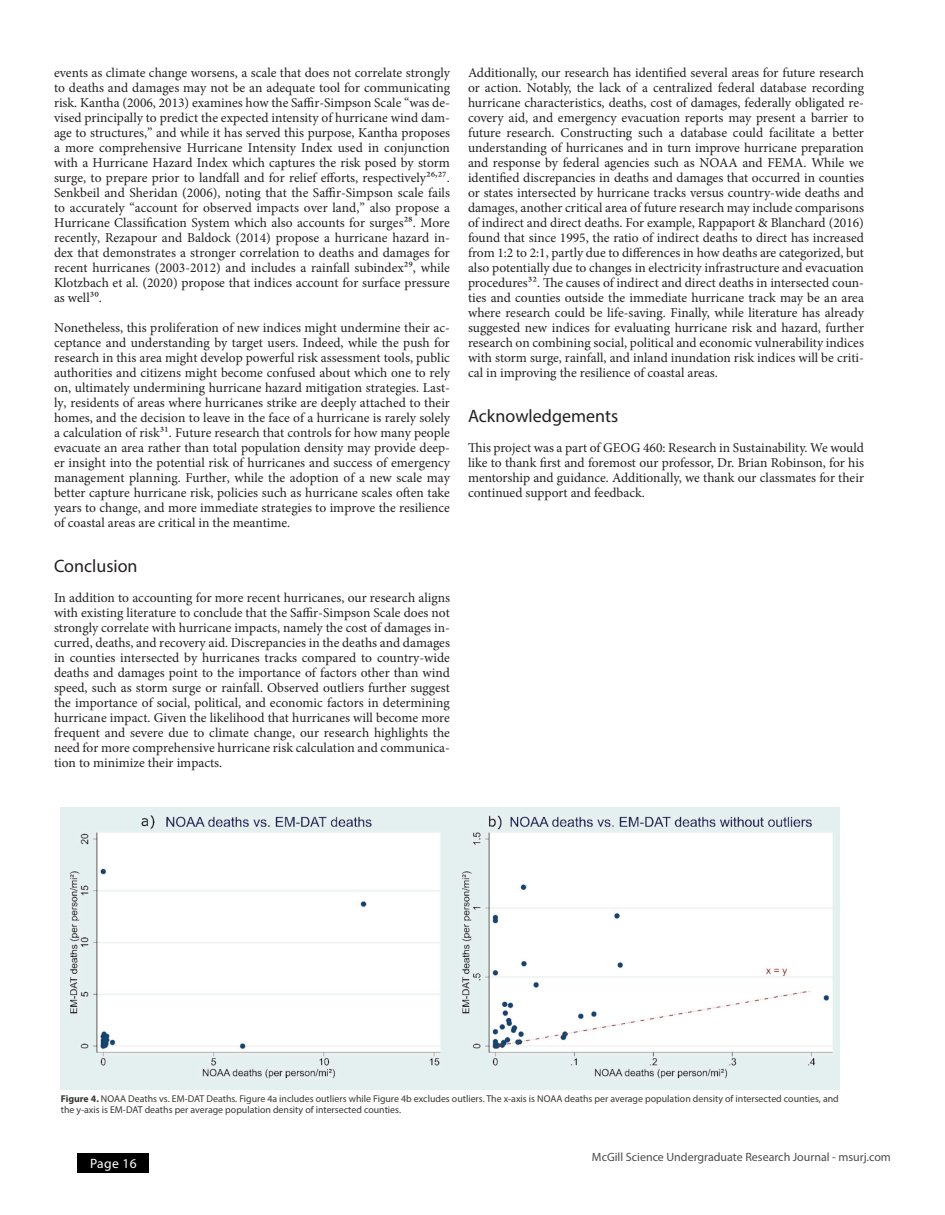
<style>
.page{position:relative;width:945px;height:1215px;background:#fff}
.page>*{position:absolute;margin:0;border:0;box-sizing:border-box;transform-origin:0 0}
.t1{font:18px "Myriad Pro";color:#231f20}
.t2{font:13.5px/15px "Minion Pro";color:#231f20;text-align:justify}
.t3{font:13.5px "Myriad Pro";color:#fff}
.t4{font:12px "Myriad Pro";color:#4b4c4d}
.t5{font:9.9px/11.9px "Myriad Pro";color:#383839}
.s1{font-weight:700}
</style>
<div class="page">
<div style="left:77px;top:1154px;width:72px;height:19px;background:#000"></div>
<img style="left:61px;top:807px;width:778px;height:282px">
<p class="t2" style="left:54px;top:66px;width:398px">events as climate change worsens, a scale that does not correlate strongly to deaths and damages may not be an adequate tool for communicating risk. Kantha (2006, 2013) examines how the Saffir-Simpson Scale “was de&shy;vised principally to predict the expected intensity of hurricane wind dam&shy;age to structures,” and while it has served this purpose, Kantha proposes a more comprehensive Hurricane Intensity Index used in conjunction with a Hurricane Hazard Index which captures the risk posed by storm surge, to prepare prior to landfall and for relief efforts, respectively26,27.<br>Senkbeil and Sheridan (2006), noting that the Saffir-Simpson scale fails to accurately “account for observed impacts over land,” also propose a Hurricane Classification System which also accounts for surges28. More recently, Rezapour and Baldock (2014) propose a hurricane hazard in&shy;dex that demonstrates a stronger correlation to deaths and damages for recent hurricanes (2003-2012) and includes a rainfall subindex29, while Klotzbach et al. (2020) propose that indices account for surface pressure as well30.</p>
<p class="t2" style="left:54px;top:321px;width:398px">Nonetheless, this proliferation of new indices might undermine their ac&shy;ceptance and understanding by target users. Indeed, while the push for research in this area might develop powerful risk assessment tools, public authorities and citizens might become confused about which one to rely on, ultimately undermining hurricane hazard mitigation strategies. Last&shy;ly, residents of areas where hurricanes strike are deeply attached to their homes, and the decision to leave in the face of a hurricane is rarely solely a calculation of risk31. Future research that controls for how many people evacuate an area rather than total population density may provide deep&shy;er insight into the potential risk of hurricanes and success of emergency management planning. Further, while the adoption of a new scale may better capture hurricane risk, policies such as hurricane scales often take years to change, and more immediate strategies to improve the resilience of coastal areas are critical in the meantime.</p>
<p class="t1" style="left:54px;top:555px;width:85px">Conclusion</p>
<p class="t2" style="left:54px;top:591px;width:398px">In addition to accounting for more recent hurricanes, our research aligns with existing literature to conclude that the Saffir-Simpson Scale does not strongly correlate with hurricane impacts, namely the cost of damages in&shy;curred, deaths, and recovery aid. Discrepancies in the deaths and damages in counties intersected by hurricanes tracks compared to country-wide deaths and damages point to the importance of factors other than wind speed, such as storm surge or rainfall. Observed outliers further suggest the importance of social, political, and economic factors in determining hurricane impact. Given the likelihood that hurricanes will become more frequent and severe due to climate change, our research highlights the need for more comprehensive hurricane risk calculation and communica&shy;tion to minimize their impacts.</p>
<p class="t2" style="left:468px;top:66px;width:398px">Additionally, our research has identified several areas for future research or action. Notably, the lack of a centralized federal database recording hurricane characteristics, deaths, cost of damages, federally obligated re&shy;covery aid, and emergency evacuation reports may present a barrier to future research. Constructing such a database could facilitate a better understanding of hurricanes and in turn improve hurricane preparation and response by federal agencies such as NOAA and FEMA. While we identified discrepancies in deaths and damages that occurred in counties or states intersected by hurricane tracks versus country-wide deaths and damages, another critical area of future research may include comparisons of indirect and direct deaths. For example, Rappaport &amp; Blanchard (2016) found that since 1995, the ratio of indirect deaths to direct has increased from 1:2 to 2:1, partly due to differences in how deaths are categorized, but also potentially due to changes in electricity infrastructure and evacuation procedures32. The causes of indirect and direct deaths in intersected coun&shy;ties and counties outside the immediate hurricane track may be an area where research could be life-saving. Finally, while literature has already suggested new indices for evaluating hurricane risk and hazard, further research on combining social, political and economic vulnerability indices with storm surge, rainfall, and inland inundation risk indices will be criti&shy;cal in improving the resilience of coastal areas.</p>
<p class="t1" style="left:468px;top:405px;width:152px">Acknowledgements</p>
<p class="t2" style="left:468px;top:441px;width:398px">This project was a part of GEOG 460: Research in Sustainability. We would like to thank first and foremost our professor, Dr. Brian Robinson, for his mentorship and guidance. Additionally, we thank our classmates for their continued support and feedback.</p>
<p class="t5" style="left:61px;top:1092px;width:780px"><span class="s1">Figure 4.</span> NOAA Deaths vs. EM-DAT Deaths. Figure 4a includes outliers while Figure 4b excludes outliers. The x-axis is NOAA deaths per average population density of intersected counties, and the y-axis is EM-DAT deaths per average population density of intersected counties.</p>
<p class="t3" style="left:90px;top:1156px;width:48px">Page 16</p>
<p class="t4" style="left:592px;top:1150px;width:301px">McGill Science Undergraduate Research Journal - msurj.com</p>
</div>
